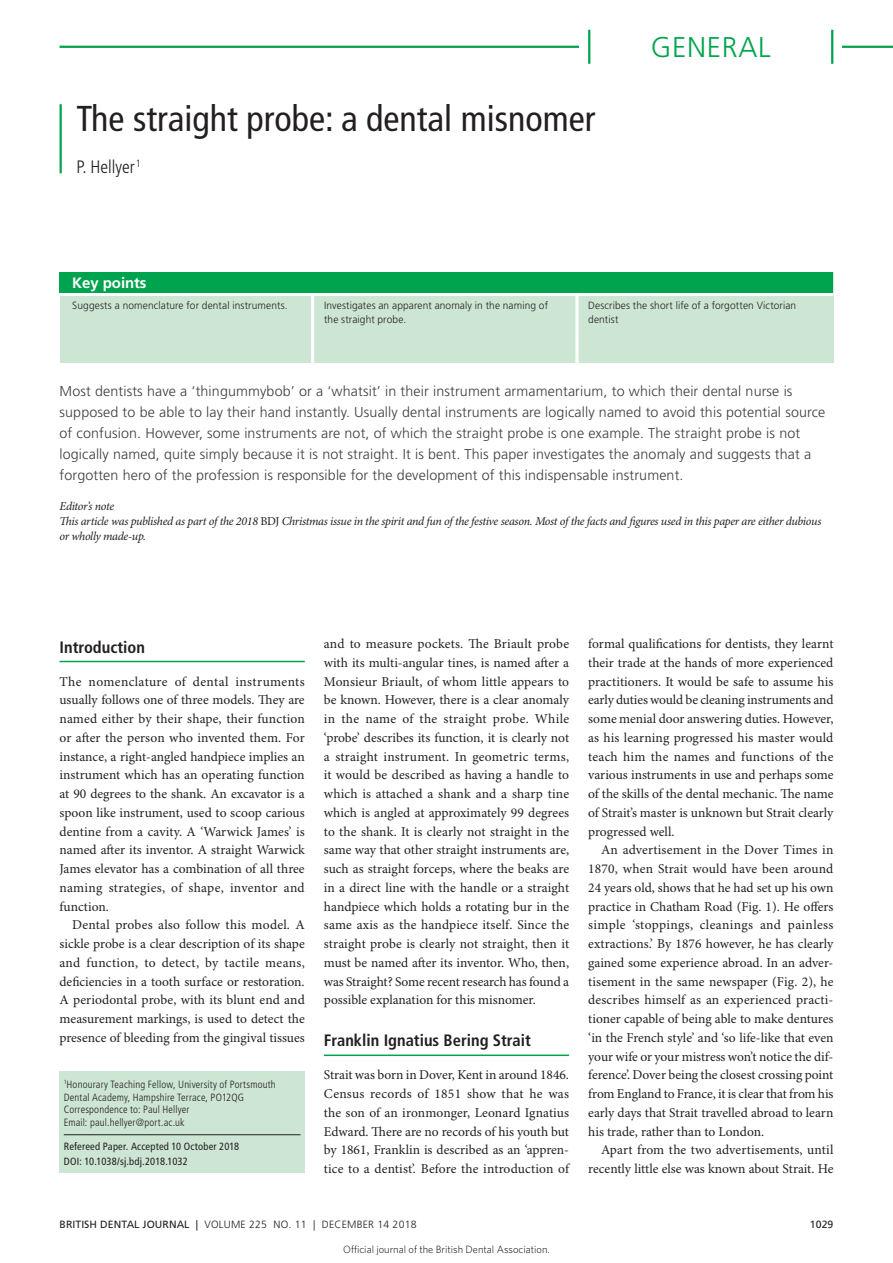
<style>
.page{position:relative;width:893px;height:1263px;background:#fff}
.page>*{position:absolute;margin:0;border:0;box-sizing:border-box;transform-origin:0 0}
.in_brief{font:condensed 36px "Frutiger LT Std";color:#231f20}
.t1{font:300 28.5px "Frutiger LT Std";letter-spacing:.025em;color:#00a34e}
.author{font:300 condensed 18px "Frutiger LT Std";color:#231f20}
.crosshead_1{font:700 condensed 16.5px "Frutiger LT Std";color:#231f20}
.key_points_-_head{font:700 15px "Frutiger LT Std";letter-spacing:-.01em;color:#fff}
.abstract{font:300 14.25px/21px "Frutiger LT Std";letter-spacing:.01em;color:#3e3e3f}
.body{font:13.5px/18.8px "Minion Pro";color:#231f20;text-align:justify}
.body_fullout{font:13.5px/18.8px "Minion Pro";letter-spacing:.005em;color:#231f20;text-align:justify}
.acknowledgements{font:italic 12px/15px "Minion Pro";letter-spacing:-.03em;color:#231f20}
.key_points{font:300 10.5px/13.5px "Frutiger LT Std";letter-spacing:.01em;color:#231f20}
.author_biog{font:300 condensed 10.5px/12.8px "Frutiger LT Std";letter-spacing:.015em;color:#231f20}
.article_details{font:condensed 10.5px "Frutiger LT Std";letter-spacing:.015em;color:#231f20}
.page_footer{font:300 10.5px "Frutiger LT Std";letter-spacing:.02em;color:#231f20}
.t2{font:300 10.5px "Whitney";color:#000}
.page_footer-2{font:10.5px "Frutiger LT Std";color:#231f20}
.s1{font-style:normal}
.s2{font-weight:400}
</style>
<div class="page">
<hr style="left:324px;top:1054px;width:245px;height:2px;background:#00a34e">
<hr style="left:60px;top:661px;width:245px;height:1px;background:#00a34e">
<div style="left:60px;top:1071px;width:245px;height:102px;background:#cde6d3"></div>
<hr style="left:64px;top:1134px;width:236px;height:1px;background:#231f20">
<hr style="left:60px;top:104px;width:2px;height:69px;background:#00a34e">
<div style="left:60px;top:272px;width:773px;height:90px;background:#cde6d3"></div>
<hr style="left:60px;top:293px;width:773px;height:3px;background:#fff">
<div style="left:60px;top:272px;width:773px;height:21px;background:#00a34e"></div>
<hr style="left:311px;top:294px;width:3px;height:72px;background:#fff">
<hr style="left:575px;top:294px;width:3px;height:72px;background:#fff">
<hr style="left:60px;top:46px;width:833px;height:2px;background:#00a34e">
<div style="left:580px;top:30px;width:262px;height:34px;background:#fff"></div>
<hr style="left:831px;top:30px;width:2px;height:34px;background:#00a34e">
<hr style="left:588px;top:30px;width:2px;height:34px;background:#00a34e">
<p class="in_brief" style="left:77px;top:98px;width:521px">The straight probe: a dental misnomer</p>
<p class="author" style="left:77px;top:157px;width:66px">P. Hellyer<sup>1</sup></p>
<p class="key_points_-_head" style="left:72px;top:274px;width:76px">Key points</p>
<h2 class="t1" style="left:651px;top:31px;width:121px">GENERAL</h2>
<p class="key_points" style="left:72px;top:299px;width:217px">Suggests a nomenclature for dental instruments.</p>
<p class="key_points" style="left:324px;top:299px;width:225px">Investigates an apparent anomaly in the naming of the straight probe.</p>
<p class="key_points" style="left:588px;top:299px;width:210px">Describes the short life of a forgotten Victorian dentist</p>
<p class="abstract" style="left:60px;top:381px;width:767px">Most dentists have a ‘thingummybob’ or a ‘whatsit’ in their instrument armamentarium, to which their dental nurse is supposed to be able to lay their hand instantly. Usually dental instruments are logically named to avoid this potential source of confusion. However, some instruments are not, of which the straight probe is one example. The straight probe is not logically named, quite simply because it is not straight. It is bent. This paper investigates the anomaly and suggests that a forgotten hero of the profession is responsible for the development of this indispensable instrument.</p>
<p class="acknowledgements" style="left:60px;top:499px;width:56px">Editor’s note</p>
<p class="acknowledgements" style="left:60px;top:514px;width:763px">This article was published as part of the 2018 <span class="s1">BDJ</span> Christmas issue in the spirit and fun of the festive season. Most of the facts and figures used in this paper are either dubious or wholly made-up.</p>
<p class="crosshead_1" style="left:60px;top:637px;width:87px">Introduction</p>
<p class="body_fullout" style="left:60px;top:672px;width:247px">The nomenclature of dental instruments usually follows one of three models. They are named either by their shape, their function or after the person who invented them. For instance, a right-angled handpiece implies an instrument which has an operating function at 90 degrees to the shank. An excavator is a spoon like instrument, used to scoop carious dentine from a cavity. A ‘Warwick James’ is named after its inventor. A straight Warwick James elevator has a combination of all three naming strategies, of shape, inventor and function.</p>
<p class="body" style="left:60px;top:916px;width:247px;text-indent:13px">Dental probes also follow this model. A sickle probe is a clear description of its shape and function, to detect, by tactile means, deficiencies in a tooth surface or restoration.<br>A periodontal probe, with its blunt end and measurement markings, is used to detect the presence of bleeding from the gingival tissues</p>
<p class="author_biog" style="left:64px;top:1078px;width:214px"><sup>1</sup>Honourary Teaching Fellow, University of Portsmouth Dental Academy, Hampshire Terrace, PO12QG Correspondence to: Paul Hellyer<br>Email: paul.hellyer@port.ac.uk</p>
<p class="article_details" style="left:64px;top:1140px;width:177px">Refereed Paper. Accepted 10 October 2018</p>
<p class="article_details" style="left:64px;top:1155px;width:125px">DOI: 10.1038/sj.bdj.2018.1032</p>
<p class="body" style="left:324px;top:635px;width:247px">and to measure pockets. The Briault probe with its multi-angular tines, is named after a Monsieur Briault, of whom little appears to be known. However, there is a clear anomaly in the name of the straight probe. While ‘probe’ describes its function, it is clearly not a straight instrument. In geometric terms, it would be described as having a handle to which is attached a shank and a sharp tine which is angled at approximately 99 degrees to the shank. It is clearly not straight in the same way that other straight instruments are, such as straight forceps, where the beaks are in a direct line with the handle or a straight handpiece which holds a rotating bur in the same axis as the handpiece itself. Since the straight probe is clearly not straight, then it must be named after its inventor. Who, then, was Straight? Some recent research has found a possible explanation for this misnomer.</p>
<p class="crosshead_1" style="left:324px;top:1031px;width:208px">Franklin Ignatius Bering Strait</p>
<p class="body_fullout" style="left:324px;top:1066px;width:247px">Strait was born in Dover, Kent in around 1846.<br>Census records of 1851 show that he was the son of an ironmonger, Leonard Ignatius Edward. There are no records of his youth but by 1861, Franklin is described as an ‘appren&shy;tice to a dentist’. Before the introduction of</p>
<p class="body_fullout" style="left:588px;top:635px;width:247px">formal qualifications for dentists, they learnt their trade at the hands of more experienced practitioners. It would be safe to assume his early duties would be cleaning instruments and some menial door answering duties. However, as his learning progressed his master would teach him the names and functions of the various instruments in use and perhaps some of the skills of the dental mechanic. The name of Strait’s master is unknown but Strait clearly progressed well.</p>
<p class="body" style="left:588px;top:841px;width:247px;text-indent:13px">An advertisement in the Dover Times in 1870, when Strait would have been around 24 years old, shows that he had set up his own practice in Chatham Road (Fig. 1). He offers simple ‘stoppings, cleanings and painless extractions.’ By 1876 however, he has clearly gained some experience abroad. In an adver&shy;tisement in the same newspaper (Fig. 2), he describes himself as an experienced practi&shy;tioner capable of being able to make dentures ‘in the French style’ and ‘so life-like that even your wife or your mistress won’t notice the dif&shy;ference’. Dover being the closest crossing point from England to France, it is clear that from his early days that Strait travelled abroad to learn his trade, rather than to London.</p>
<p class="body" style="left:588px;top:1141px;width:247px;text-align:right">Apart from the two advertisements, until recently little else was known about Strait. He</p>
<p class="page_footer" style="left:60px;top:1219px;width:359px"><span class="s2">BRITISH DENTAL JOURNAL |</span> VOLUME 225 NO. 11 | DECEMBER 14 2018</p>
<p class="page_footer-2" style="left:810px;top:1218px;width:25px">1029</p>
<p class="t2" style="left:343px;top:1243px;width:208px">Official journal of the British Dental Association.</p>
</div>
